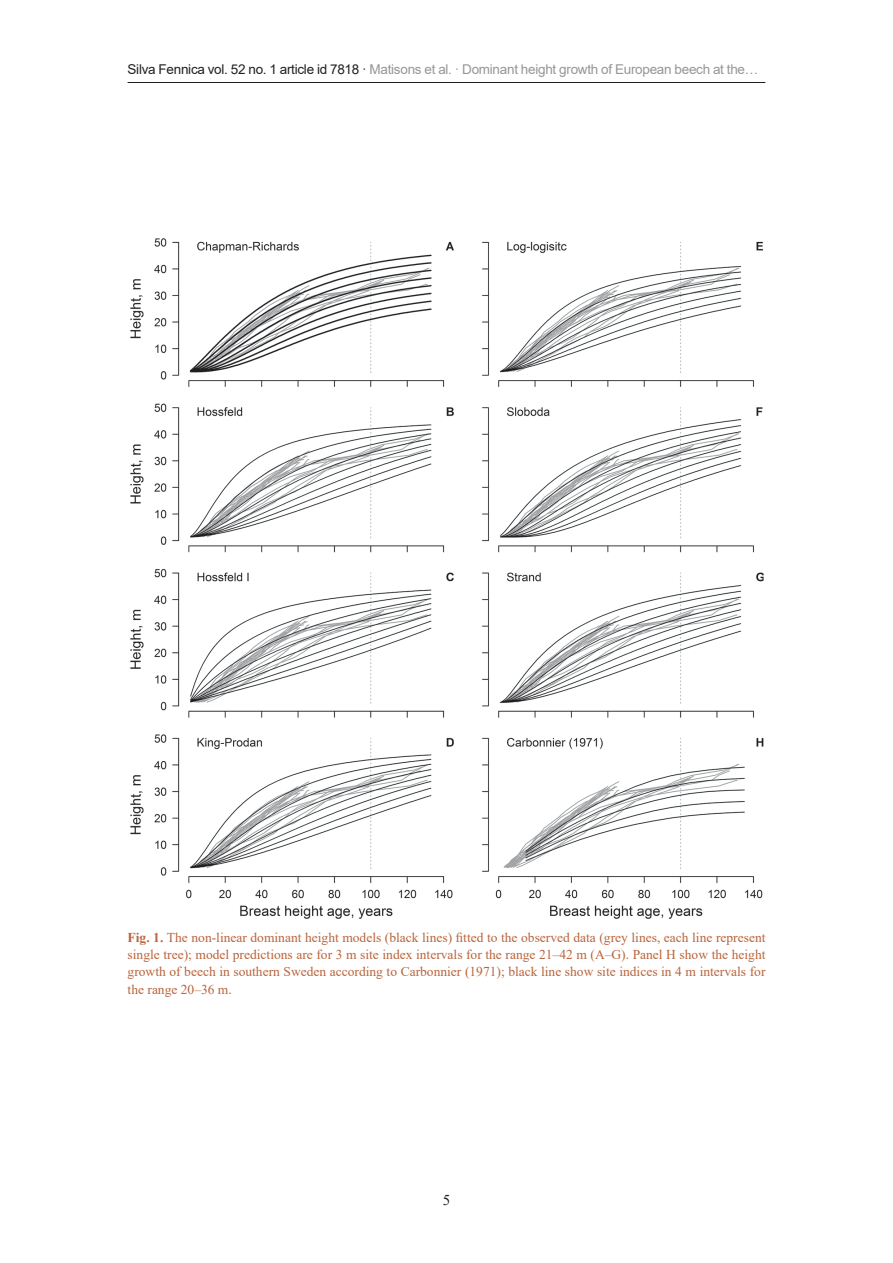
<style>
.page{position:relative;width:893px;height:1263px;background:#fff}
.page>*{position:absolute;margin:0;border:0;box-sizing:border-box;transform-origin:0 0}
.t1{font:15px "Times New Roman";color:#231f20}
.fig-caption{font:13.5px/17.2px "Times New Roman";color:#b9643b;text-align:justify}
.t2{font:13.5px "Arial";letter-spacing:-.02em;color:#949699}
.s1{color:#231f20}
.s2{font-weight:700}
</style>
<div class="page">
<hr style="left:128px;top:82px;width:637px;height:1px;background:#231f20">
<img style="left:130px;top:238px;width:634px;height:681px">
<p class="t2" style="left:128px;top:60px;width:632px"><span class="s1">Silva Fennica vol. 52 no. 1 article id 7818 ·</span> Matisons et al. · Dominant height growth of European beech at the…</p>
<p class="fig-caption" style="left:128px;top:928px;width:639px"><span class="s2">Fig. 1.</span> The non-linear dominant height models (black lines) fitted to the observed data (grey lines, each line represent single tree); model predictions are for 3 m site index intervals for the range 21–42 m (A–G). Panel H show the height growth of beech in southern Sweden according to Carbonnier (1971); black line show site indices in 4 m intervals for the range 20–36 m.</p>
<p class="t1" style="left:443px;top:1190px;width:9px">5</p>
</div>
